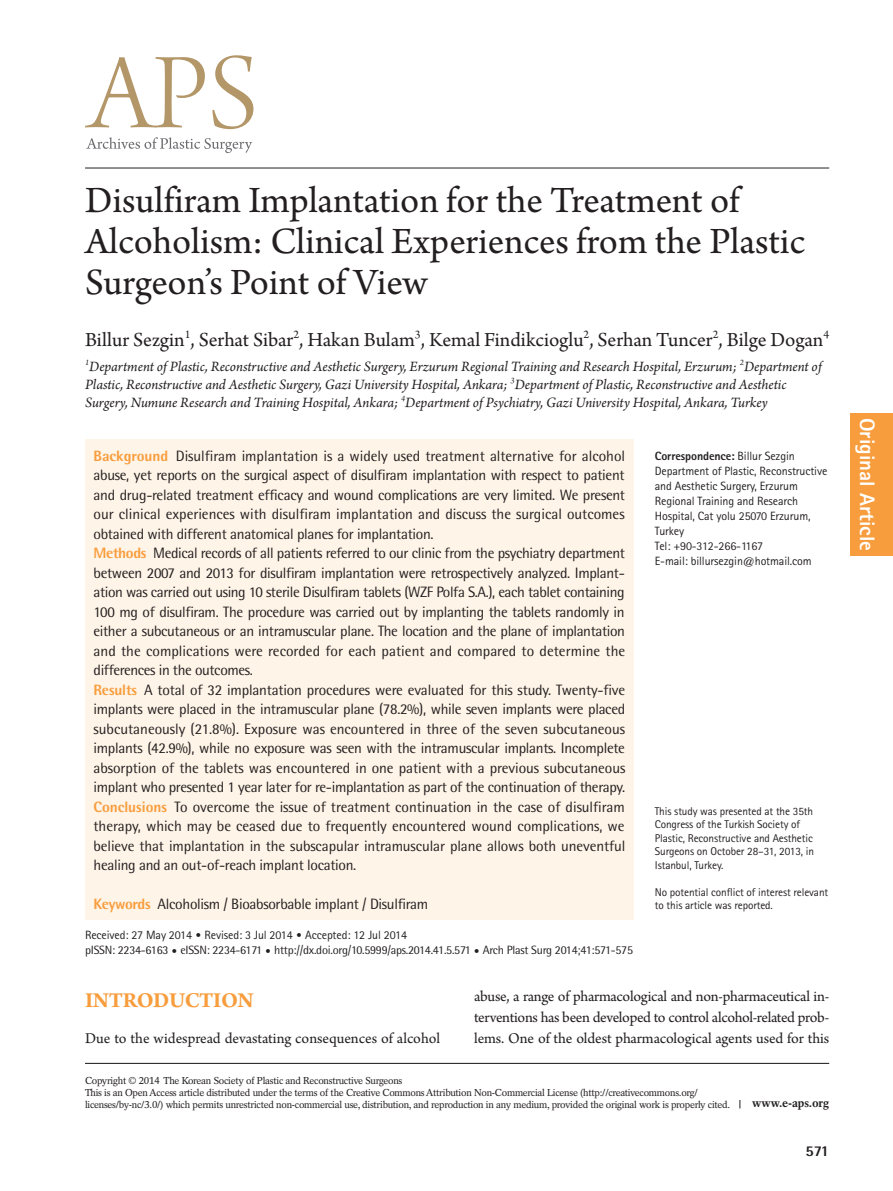
<style>
.page{position:relative;width:893px;height:1191px;background:#fff}
.page>*{position:absolute;margin:0;border:0;box-sizing:border-box;transform-origin:0 0}
.제목{font:39px/41px "Arno Pro";color:#231f20}
.대제목{font:700 22.5px "Arno Pro";letter-spacing:-.02em;color:#f89d3d}
.저자{font:21px "Arno Pro";letter-spacing:-.005em;color:#231f20}
.t1{font:800 21px "Rotis Sans Serif Std";color:#fff}
.본문{font:15.75px/21px "Arno Pro";letter-spacing:-.005em;color:#231f20;text-align:justify}
.초록{font:15px/19.5px "Rotis Semi Sans Std";letter-spacing:-.025em;color:#231f20;text-align:justify}
.소속{font:italic 15px/18px "Arno Pro";letter-spacing:-.005em;color:#231f20}
.t2{font:800 15px "Rotis Semi Sans Std";color:#231f20}
.교신저자{font:12px/15px "Rotis Sans Serif Std";letter-spacing:-.01em;color:#231f20}
.t3{font:12px "Rotis Semi Sans Std";letter-spacing:-.02em;color:#231f20}
.교신저자-2{font:800 12px "Rotis Sans Serif Std";letter-spacing:-.01em;color:#231f20}
.t4{font:700 12px "Rotation LT Std";letter-spacing:-.01em;color:#231f20}
.교신저자밑각주{font:11.25px/13.5px "Rotis Sans Serif Std";letter-spacing:-.01em;color:#231f20}
.t5{font:10.05px/12px "Rotation LT Std";letter-spacing:-.025em;color:#231f20}
.s1{font-weight:800;color:#f89d3d}
.s2{font-weight:400}
.s3{font-family:"DIN Pro";font-weight:300}
</style>
<div class="page">
<hr style="left:85px;top:1062px;width:744px;height:2px;background:#231f20">
<hr style="left:85px;top:168px;width:744px;height:1px;background:#231f20">
<svg style="left:85px;top:55px;width:168px;height:74px"></svg>
<svg style="left:86px;top:137px;width:166px;height:16px"></svg>
<div style="left:850px;top:413px;width:43px;height:142px;background:#f89d3d"></div>
<div style="left:85px;top:439px;width:549px;height:481px;background:#fef4e7"></div>
<p class="제목" style="left:85px;top:182px;width:722px">Disulfiram Implantation for the Treatment of<br>Alcoholism: Clinical Experiences from the Plastic<br>Surgeon’s Point of View</p>
<p class="저자" style="left:85px;top:328px;width:746px">Billur Sezgin<sup>1</sup>, Serhat Sibar<sup>2</sup>, Hakan Bulam<sup>3</sup>, Kemal Findikcioglu<sup>2</sup>, Serhan Tuncer<sup>2</sup>, Bilge Dogan<sup>4</sup></p>
<p class="소속" style="left:85px;top:358px;width:738px"><sup>1</sup>Department of Plastic, Reconstructive and Aesthetic Surgery, Erzurum Regional Training and Research Hospital, Erzurum; <sup>2</sup>Department of<br>Plastic, Reconstructive and Aesthetic Surgery, Gazi University Hospital, Ankara; <sup>3</sup>Department of Plastic, Reconstructive and Aesthetic<br>Surgery, Numune Research and Training Hospital, Ankara; <sup>4</sup>Department of Psychiatry, Gazi University Hospital, Ankara, Turkey</p>
<p class="초록" style="left:94px;top:446px;width:533px"><span class="s1">Background</span> Disulfiram implantation is a widely used treatment alternative for alcohol abuse, yet reports on the surgical aspect of disulfiram implantation with respect to patient and drug-related treatment efficacy and wound complications are very limited. We present our clinical experiences with disulfiram implantation and discuss the surgical outcomes obtained with different anatomical planes for implantation.</p>
<p class="초록" style="left:94px;top:543px;width:533px;text-align:left"><span class="s1">Methods</span> Medical records of all patients referred to our clinic from the psychiatry department between 2007 and 2013 for disulfiram implantation were retrospectively analyzed. Implant&shy;ation was carried out using 10 sterile Disulfiram tablets (WZF Polfa S.A.), each tablet containing 100 mg of disulfiram. The procedure was carried out by implanting the tablets randomly in either a subcutaneous or an intramuscular plane. The location and the plane of implantation and the complications were recorded for each patient and compared to determine the differences in the outcomes.</p>
<p class="초록" style="left:94px;top:680px;width:533px"><span class="s1">Results</span> A total of 32 implantation procedures were evaluated for this study. Twenty-five implants were placed in the intramuscular plane (78.2%), while seven implants were placed subcutaneously (21.8%). Exposure was encountered in three of the seven subcutaneous implants (42.9%), while no exposure was seen with the intramuscular implants. Incomplete absorption of the tablets was encountered in one patient with a previous subcutaneous implant who presented 1 year later for re-implantation as part of the continuation of therapy.</p>
<p class="초록" style="left:94px;top:797px;width:533px"><span class="s1">Conclusions</span> To overcome the issue of treatment continuation in the case of disulfiram therapy, which may be ceased due to frequently encountered wound complications, we believe that implantation in the subscapular intramuscular plane allows both uneventful healing and an out-of-reach implant location.</p>
<p class="초록" style="left:94px;top:894px;width:336px"><span class="s1">Keywords</span> Alcoholism / Bioabsorbable implant / Disulfiram</p>
<p class="교신저자-2" style="left:655px;top:448px;width:141px">Correspondence: <span class="s2">Billur Sezgin</span></p>
<p class="교신저자" style="left:655px;top:463px;width:174px">Department of Plastic, Reconstructive and Aesthetic Surgery, Erzurum<br>Regional Training and Research<br>Hospital, Cat yolu 25070 Erzurum,<br>Turkey</p>
<p class="교신저자" style="left:655px;top:538px;width:110px">Tel: +90-312-266-1167</p>
<p class="교신저자" style="left:655px;top:553px;width:158px">E-mail: billursezgin@hotmail.com</p>
<p class="교신저자밑각주" style="left:655px;top:804px;width:161px">This study was presented at the 35th<br>Congress of the Turkish Society of<br>Plastic, Reconstructive and Aesthetic<br>Surgeons on October 28–31, 2013, in<br>Istanbul, Turkey.</p>
<p class="교신저자밑각주" style="left:655px;top:885px;width:175px">No potential conflict of interest relevant to this article was reported.</p>
<p class="교신저자" style="left:85px;top:927px;width:323px">Received: 27 May 2014 <span class="s3">•</span> Revised: 3 Jul 2014 <span class="s3">•</span> Accepted: 12 Jul 2014</p>
<p class="t3" style="left:85px;top:943px;width:549px">pISSN: 2234-6163 <span class="s3">•</span> eISSN: 2234-6171 <span class="s3">•</span> http://dx.doi.org/10.5999/aps.2014.41.5.571 <span class="s3">•</span> Arch Plast Surg 2014;41:571-575</p>
<p class="대제목" style="left:85px;top:987px;width:170px">INTRODUCTION</p>
<p class="본문" style="left:85px;top:1029px;width:357px">Due to the widespread devastating consequences of alcohol</p>
<p class="본문" style="left:474px;top:987px;width:357px">abuse, a range of pharmacological and non-pharmaceutical in&shy;terventions has been developed to control alcohol-related prob&shy;lems. One of the oldest pharmacological agents used for this</p>
<p class="t5" style="left:85px;top:1074px;width:319px">Copyright © 2014 The Korean Society of Plastic and Reconstructive Surgeons</p>
<p class="t5" style="left:85px;top:1086px;width:647px">This is an Open Access article distributed under the terms of the Creative Commons Attribution Non-Commercial License (http://creativecommons.org/ licenses/by-nc/3.0/) which permits unrestricted non-commercial use, distribution, and reproduction in any medium, provided the original work is properly cited.</p>
<p class="t4" style="left:752px;top:1096px;width:78px">www.e-aps.org</p>
<p class="t2" style="left:806px;top:1141px;width:25px">571</p>
<h3 class="t1" style="left:881px;top:418px;width:134px;rotate:90deg">Original Article</h3>
</div>
